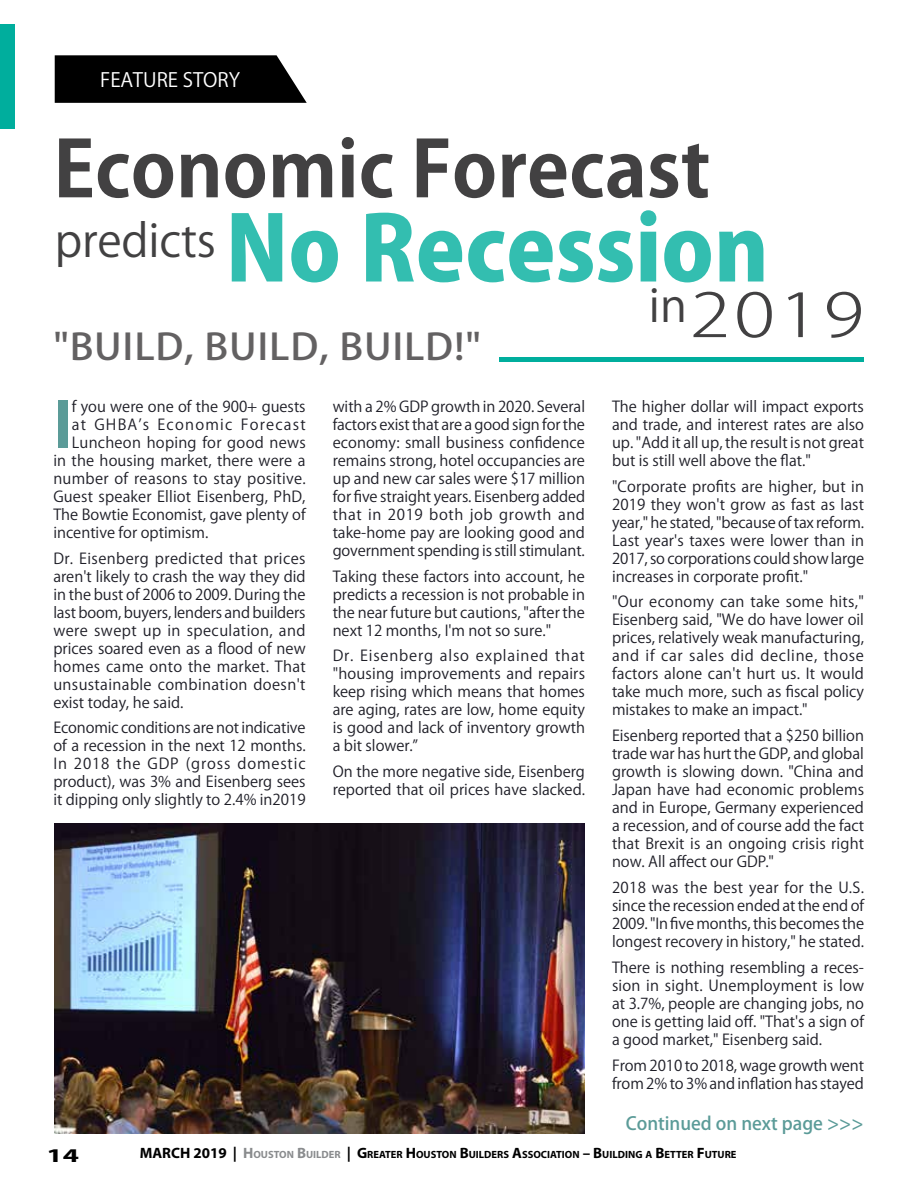
<style>
.page{position:relative;width:918px;height:1188px;background:#fff}
.page>*{position:absolute;margin:0;border:0;box-sizing:border-box;transform-origin:0 0}
.t1{font:800 88.5px "Koz Go Pr 6 N";color:#00ae9d}
.t2{font:700 76.5px "Koz Go Pr 6 N";color:#424142}
.t3{font:700 61.8px "Koz Go Pr 6 N";color:#5b9b98}
.t4{font:300 59.85px "Koz Go Pr 6 N";color:#424142;scale:1.25 1}
.t5{font:45px "Koz Go Pr 6 N";letter-spacing:-.005em;color:#424142}
.t6{font:500 36px "Koz Go Pr 6 N";letter-spacing:.02em;color:#636162;scale:1.1 1}
.t7{font:19.5px "Koz Go Pr 6 N";color:#fff}
.t8{font:700 19.5px "Myriad Pro";color:#000;scale:1.5 1}
.t9{font:500 18px "Koz Go Pr 6 N";color:#5b9b98}
.t10{font:15px/18px "Koz Go Pr 6 N";color:#1e1e27;text-align:justify}
.t11{font:15px "Koz Go Pr 6 N";letter-spacing:.02em;color:#1e1e27}
.t12{font:15px "Koz Go Pr 6 N";letter-spacing:.08em;color:#1e1e27}
.t13{font:700 10.5px "Myriad Pro";color:#000}
.s1{font-size:15px}
.s2{font-size:15px;color:#8a8c8e}
.s3{color:#8a8c8e}
</style>
<div class="page">
<svg style="left:55px;top:55px;width:252px;height:48px;background:#101010"></svg>
<div style="left:0;top:24px;width:15px;height:104px;background:#00ae9d"></div>
<hr style="left:500px;top:357px;width:364px;height:4px;background:#00ae9d">
<img style="left:54px;top:824px;width:531px;height:310px">
<h3 class="t7" style="left:100px;top:69px;width:141px">FEATURE STORY</h3>
<h2 class="t2" style="left:53px;top:126px;width:658px">Economic Forecast</h2>
<h3 class="t5" style="left:55px;top:215px;width:163px">predicts</h3>
<h1 class="t1" style="left:225px;top:199px;width:545px">No Recession</h1>
<h3 class="t6" style="left:53px;top:327px;width:390px">"BUILD, BUILD, BUILD!"</h3>
<h3 class="t3" style="left:53px;top:390px;width:20px">I</h3>
<p class="t10" style="left:72px;top:398px;width:235px">f you were one of the 900+ guests</p>
<p class="t12" style="left:72px;top:416px;width:235px">at GHBA’s Economic Forecast</p>
<p class="t10" style="left:72px;top:434px;width:235px">Luncheon hoping for good news</p>
<p class="t10" style="left:53px;top:452px;width:254px">in the housing market, there were a</p>
<p class="t11" style="left:53px;top:470px;width:254px">number of reasons to stay positive.</p>
<p class="t10" style="left:53px;top:488px;width:254px">Guest speaker Elliot Eisenberg, PhD,</p>
<p class="t10" style="left:53px;top:506px;width:254px">The Bowtie Economist, gave plenty of</p>
<p class="t10" style="left:53px;top:524px;width:156px">incentive for optimism.</p>
<p class="t10" style="left:53px;top:549px;width:254px">Dr. Eisenberg predicted that prices aren't likely to crash the way they did in the bust of 2006 to 2009. During the last boom, buyers, lenders and builders were swept up in speculation, and prices soared even as a flood of new homes came onto the market. That unsustainable combination doesn't exist today, he said.</p>
<p class="t10" style="left:53px;top:719px;width:254px">Economic conditions are not indicative of a recession in the next 12 months.<br>In 2018 the GDP (gross domestic product), was 3% and Eisenberg sees it dipping only slightly to 2.4% in2019</p>
<p class="t10" style="left:333px;top:398px;width:254px">with a 2% GDP growth in 2020. Several factors exist that are a good sign for the economy: small business confidence remains strong, hotel occupancies are up and new car sales were $17 million for five straight years. Eisenberg added that in 2019 both job growth and take-home pay are looking good and government spending is still stimulant.</p>
<p class="t10" style="left:333px;top:567px;width:254px">Taking these factors into account, he predicts a recession is not probable in the near future but cautions, "after the next 12 months, I'm not so sure."</p>
<p class="t10" style="left:333px;top:647px;width:254px">Dr. Eisenberg also explained that "housing improvements and repairs keep rising which means that homes are aging, rates are low, home equity is good and lack of inventory growth a bit slower.”</p>
<p class="t10" style="left:333px;top:763px;width:254px">On the more negative side, Eisenberg reported that oil prices have slacked.</p>
<h3 class="t5" style="left:649px;top:281px;width:40px">in</h3>
<h3 class="t4" style="left:690px;top:281px;width:141px">2019</h3>
<p class="t10" style="left:612px;top:398px;width:254px">The higher dollar will impact exports and trade, and interest rates are also up. "Add it all up, the result is not great but is still well above the flat."</p>
<p class="t10" style="left:612px;top:477px;width:254px">"Corporate profits are higher, but in 2019 they won't grow as fast as last year," he stated, "because of tax reform.<br>Last year's taxes were lower than in 2017, so corporations could show large increases in corporate profit."</p>
<p class="t10" style="left:612px;top:593px;width:254px">"Our economy can take some hits," Eisenberg said, "We do have lower oil prices, relatively weak manufacturing, and if car sales did decline, those factors alone can't hurt us. It would take much more, such as fiscal policy mistakes to make an impact."</p>
<p class="t10" style="left:612px;top:727px;width:254px">Eisenberg reported that a $250 billion trade war has hurt the GDP, and global growth is slowing down. "China and Japan have had economic problems and in Europe, Germany experienced a recession, and of course add the fact that Brexit is an ongoing crisis right now. All affect our GDP."</p>
<p class="t10" style="left:612px;top:879px;width:254px">2018 was the best year for the U.S. since the recession ended at the end of 2009. "In five months, this becomes the longest recovery in history," he stated.</p>
<p class="t10" style="left:612px;top:959px;width:254px">There is nothing resembling a reces&shy;sion in sight. Unemployment is low at 3.7%, people are changing jobs, no one is getting laid off. "That's a sign of a good market," Eisenberg said.</p>
<p class="t10" style="left:612px;top:1057px;width:254px">From 2010 to 2018, wage growth went from 2% to 3% and inflation has stayed</p>
<p class="t9" style="left:626px;top:1114px;width:239px">Continued on next page &gt;&gt;&gt;</p>
<h3 class="t8" style="left:46px;top:1142px;width:23px">14</h3>
<p class="t13" style="left:140px;top:1148px;width:598px"><span class="s1">MARCH 2019</span> <span class="s1">|</span> <span class="s2">H</span><span class="s3">OUSTON</span> <span class="s2">B</span><span class="s3">UILDER</span> <span class="s1">|</span> <span class="s1">G</span>REATER <span class="s1">H</span>OUSTON <span class="s1">B</span>UILDERS <span class="s1">A</span>SSOCIATION <span class="s1">– B</span>UILDING A <span class="s1">B</span>ETTER <span class="s1">F</span>UTURE</p>
</div>
